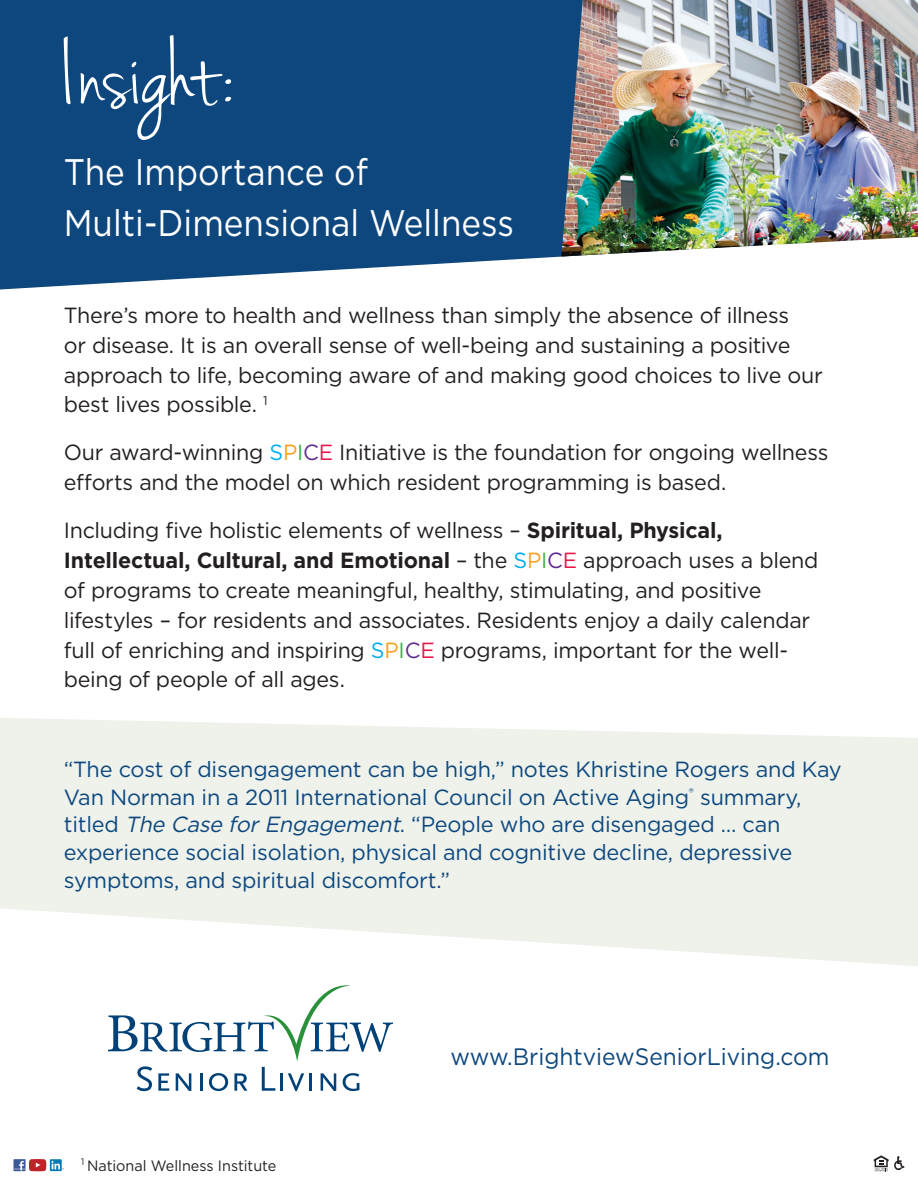
<style>
.page{position:relative;width:918px;height:1188px;background:#fff}
.page>*{position:absolute;margin:0;border:0;box-sizing:border-box;transform-origin:0 0}
.t1{font:94.65px "Jenna Sue";letter-spacing:-.005em;color:#fff}
.t2{font:36.9px/51.8px "Gotham";color:#fff;scale:.9 1}
.t3{font:23.7px "Gotham";color:#0d477e;scale:.96 1}
.t4{font:21.9px/29.8px "Gotham";letter-spacing:-.015em;color:#231f20}
.t5{font:21.9px/27.9px "Gotham";letter-spacing:-.01em;color:#0d477e}
.t6{font:15px "Gotham";color:#231f20;scale:.96 1}
.s1{color:#00aeef}
.s2{color:#f89f1c}
.s3{color:#3ab54a}
.s4{color:#5f2d91}
.s5{color:#e9184b}
.s6{font-weight:700}
.s7{font-style:italic}
</style>
<div class="page">
<svg style="left:0;top:718px;width:918px;height:248px;fill:#eef2eb"></svg>
<div style="left:0;top:0;width:561px;height:289px;background:#0d477e"></div>
<img style="left:561px;top:0;width:357px;height:257px">
<svg style="left:874px;top:1155px;width:30px;height:16px"></svg>
<svg style="left:14px;top:1159px;width:50px;height:12px"></svg>
<svg style="left:108px;top:985px;width:285px;height:106px"></svg>
<p class="t1" style="left:64px;top:21px;width:171px">Insight:</p>
<p class="t2" style="left:64px;top:145px;width:502px">The Importance of<br>Multi-Dimensional Wellness</p>
<p class="t4" style="left:64px;top:300px;width:760px">There’s more to health and wellness than simply the absence of illness<br>or disease. It is an overall sense of well-being and sustaining a positive approach to life, becoming aware of and making good choices to live our best lives possible. <sup>1</sup></p>
<p class="t4" style="left:64px;top:437px;width:766px">Our award-winning <span class="s1">S</span><span class="s2">P</span><span class="s3">I</span><span class="s4">C</span><span class="s5">E</span> Initiative is the foundation for ongoing wellness efforts and the model on which resident programming is based.</p>
<p class="t4" style="left:64px;top:515px;width:756px">Including five holistic elements of wellness – <span class="s6">Spiritual, Physical, Intellectual, Cultural, and Emotional</span> – the <span class="s1">S</span><span class="s2">P</span><span class="s3">I</span><span class="s4">C</span><span class="s5">E</span> approach uses a blend of programs to create meaningful, healthy, stimulating, and positive lifestyles – for residents and associates. Residents enjoy a daily calendar full of enriching and inspiring <span class="s1">S</span><span class="s2">P</span><span class="s3">I</span><span class="s4">C</span><span class="s5">E</span> programs, important for the well&shy;being of people of all ages.</p>
<p class="t5" style="left:64px;top:754px;width:779px">“The cost of disengagement can be high,” notes Khristine Rogers and Kay Van Norman in a 2011 International Council on Active Aging<sup>®</sup> summary, titled <span class="s7">The Case forEngagement</span>. “People who are disengaged … can experience social isolation, physical and cognitive decline, depressive symptoms, and spiritual discomfort.”</p>
<p class="t6" style="left:81px;top:1156px;width:205px"><sup>1</sup> National Wellness Institute</p>
<p class="t3" style="left:450px;top:1041px;width:397px">www.BrightviewSeniorLiving.com</p>
</div>
